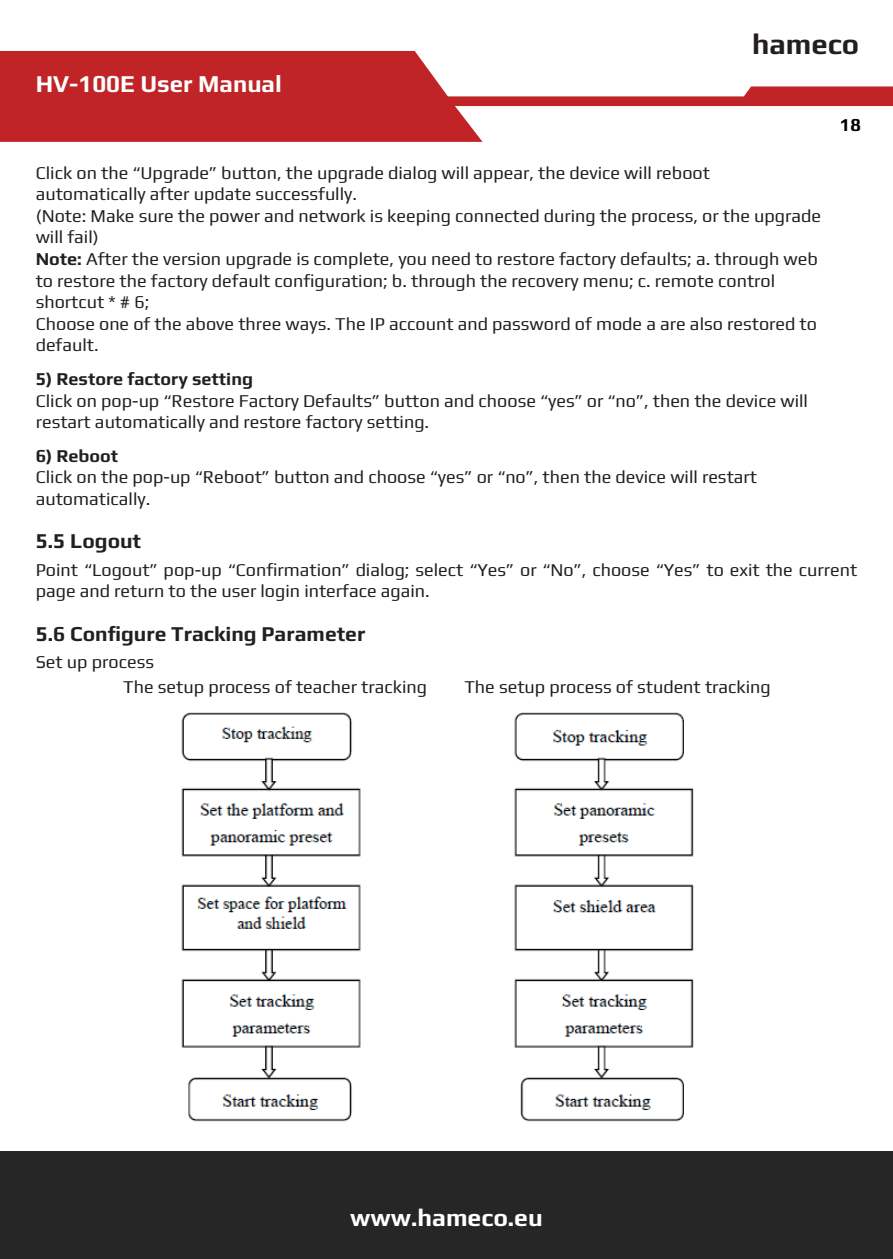
<style>
.page{position:relative;width:893px;height:1259px;background:#fff}
.page>*{position:absolute;margin:0;border:0;box-sizing:border-box;transform-origin:0 0}
.t1{font:700 29.1px "Play";color:#231f20}
.t2{font:700 24.6px "Play";color:#fff}
.t3{font:700 24px "Play";color:#fff}
.t4{font:700 21px "Play";color:#231f20}
.t5{font:18px/21.6px "Play";color:#231f20}
.t6{font:700 18px "Play";color:#231f20}
.t7{font:700 18px "Play";color:#000}
.s1{font-weight:700}
</style>
<div class="page">
<svg style="left:0;top:51px;width:893px;height:91px;fill:#c12427"></svg>
<div style="left:0;top:1151px;width:893px;height:108px;background:#262626"></div>
<img style="left:181px;top:712px;width:513px;height:410px">
<h3 class="t3" style="left:36px;top:66px;width:248px">HV-100E User Manual</h3>
<h1 class="t1" style="left:752px;top:24px;width:109px">hameco</h1>
<p class="t7" style="left:840px;top:112px;width:22px">18</p>
<p class="t5" style="left:36px;top:160px;width:787px">Click on the “Upgrade” button, the upgrade dialog will appear, the device will reboot automatically after update successfully.<br>(Note: Make sure the power and network is keeping connected during the process, or the upgrade will fail)<br><span class="s1">Note:</span> After the version upgrade is complete, you need to restore factory defaults; a. through web to restore the factory default configuration; b. through the recovery menu; c. remote control shortcut * # 6;<br>Choose one of the above three ways. The IP account and password of mode a are also restored to default.</p>
<p class="t6" style="left:36px;top:366px;width:219px">5) Restore factory setting</p>
<p class="t5" style="left:36px;top:388px;width:774px">Click on pop-up “Restore Factory Defaults” button and choose “yes” or “no”, then the device will restart automatically and restore factory setting.</p>
<p class="t6" style="left:36px;top:443px;width:84px">6) Reboot</p>
<p class="t5" style="left:36px;top:465px;width:723px">Click on the pop-up “Reboot” button and choose “yes” or “no”, then the device will restart automatically.</p>
<p class="t4" style="left:36px;top:526px;width:107px">5.5 Logout</p>
<p class="t5" style="left:36px;top:558px;width:823px">Point “Logout” pop-up “Confirmation” dialog; select “Yes” or “No”, choose “Yes” to exit the current page and return to the user login interface again.</p>
<p class="t4" style="left:36px;top:618px;width:331px">5.6 Configure Tracking Parameter</p>
<p class="t5" style="left:123px;top:648px;width:305px;line-height:25.2px;text-indent:-88px">Set up process<br>The setup process of teacher tracking</p>
<p class="t5" style="left:464px;top:675px;width:308px">The setup process of student tracking</p>
<h2 class="t2" style="left:350px;top:1200px;width:194px">www.hameco.eu</h2>
</div>
